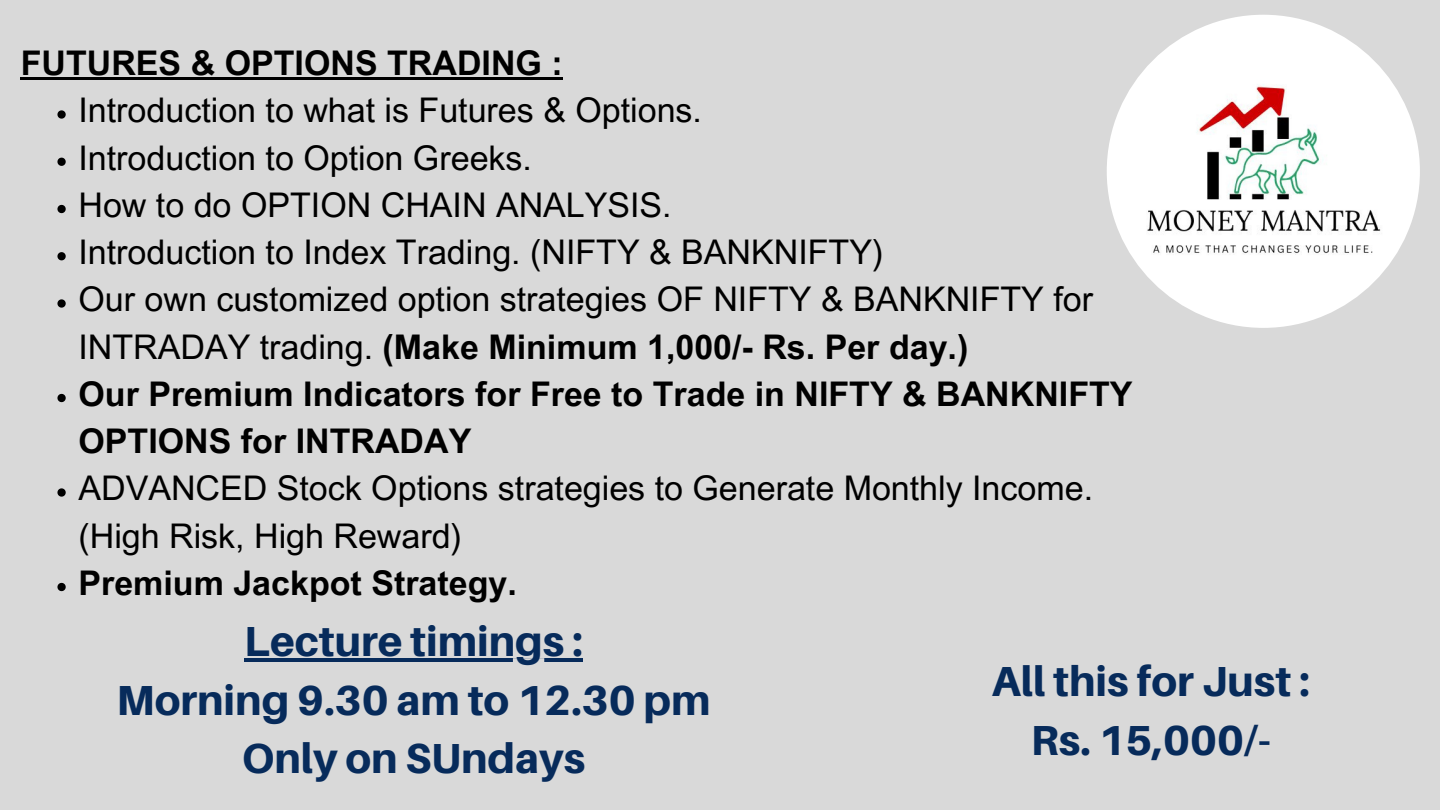
<style>
.page{position:relative;width:1440px;height:810px;background:#d9d9d9}
.page>*{position:absolute;margin:0;border:0;box-sizing:border-box;transform-origin:0 0}
.t1{font:800 42px "Aileron";color:#072b5b}
.t2{font:34px/47.2px "Arial MT Pro";color:#000}
.t3{font:700 34px/47.2px "Arial MT Pro";color:#000}
.s1{font-weight:700}
</style>
<div class="page">
<svg style="left:57px;top:110px;width:9px;height:9px"></svg>
<svg style="left:57px;top:158px;width:9px;height:8px"></svg>
<svg style="left:57px;top:205px;width:9px;height:8px"></svg>
<svg style="left:57px;top:252px;width:9px;height:8px"></svg>
<svg style="left:57px;top:299px;width:9px;height:9px"></svg>
<svg style="left:57px;top:394px;width:9px;height:8px"></svg>
<svg style="left:57px;top:488px;width:9px;height:9px"></svg>
<svg style="left:57px;top:583px;width:9px;height:8px"></svg>
<hr style="left:21px;top:77px;width:542px;height:3px;background:#000">
<img style="left:1107px;top:15px;width:313px;height:313px;border-radius:50%">
<hr style="left:244px;top:659px;width:339px;height:3px;background:#072b5b">
<p class="t3" style="left:21px;top:44px;width:544px">FUTURES &amp; OPTIONS TRADING :</p>
<p class="t2" style="left:79px;top:91px;width:625px">Introduction to what is Futures &amp; Options.</p>
<p class="t2" style="left:79px;top:138px;width:455px">Introduction to Option Greeks.</p>
<p class="t2" style="left:79px;top:186px;width:595px">How to do OPTION CHAIN ANALYSIS.</p>
<p class="t2" style="left:79px;top:233px;width:806px">Introduction to Index Trading. (NIFTY &amp; BANKNIFTY)</p>
<p class="t2" style="left:79px;top:280px;width:1016px">Our own customized option strategies OF NIFTY &amp; BANKNIFTY for<br>INTRADAY trading. <span class="s1">(Make Minimum 1,000/- Rs. Per day.)</span></p>
<p class="t3" style="left:79px;top:375px;width:1056px">Our Premium Indicators for Free to Trade in NIFTY &amp; BANKNIFTY<br>OPTIONS for INTRADAY</p>
<p class="t2" style="left:79px;top:469px;width:1016px">ADVANCED Stock Options strategies to Generate Monthly Income. (High Risk, High Reward)</p>
<p class="t3" style="left:79px;top:564px;width:440px">Premium Jackpot Strategy.</p>
<p class="t1" style="left:244px;top:616px;width:340px">Lecture timings :</p>
<p class="t1" style="left:117px;top:674px;width:596px">Morning 9.30 am to 12.30 pm</p>
<p class="t1" style="left:242px;top:733px;width:345px">Only on SUndays</p>
<p class="t1" style="left:992px;top:655px;width:319px">All this for Just :</p>
<p class="t1" style="left:1031px;top:714px;width:242px">Rs. 15,000/-</p>
</div>
